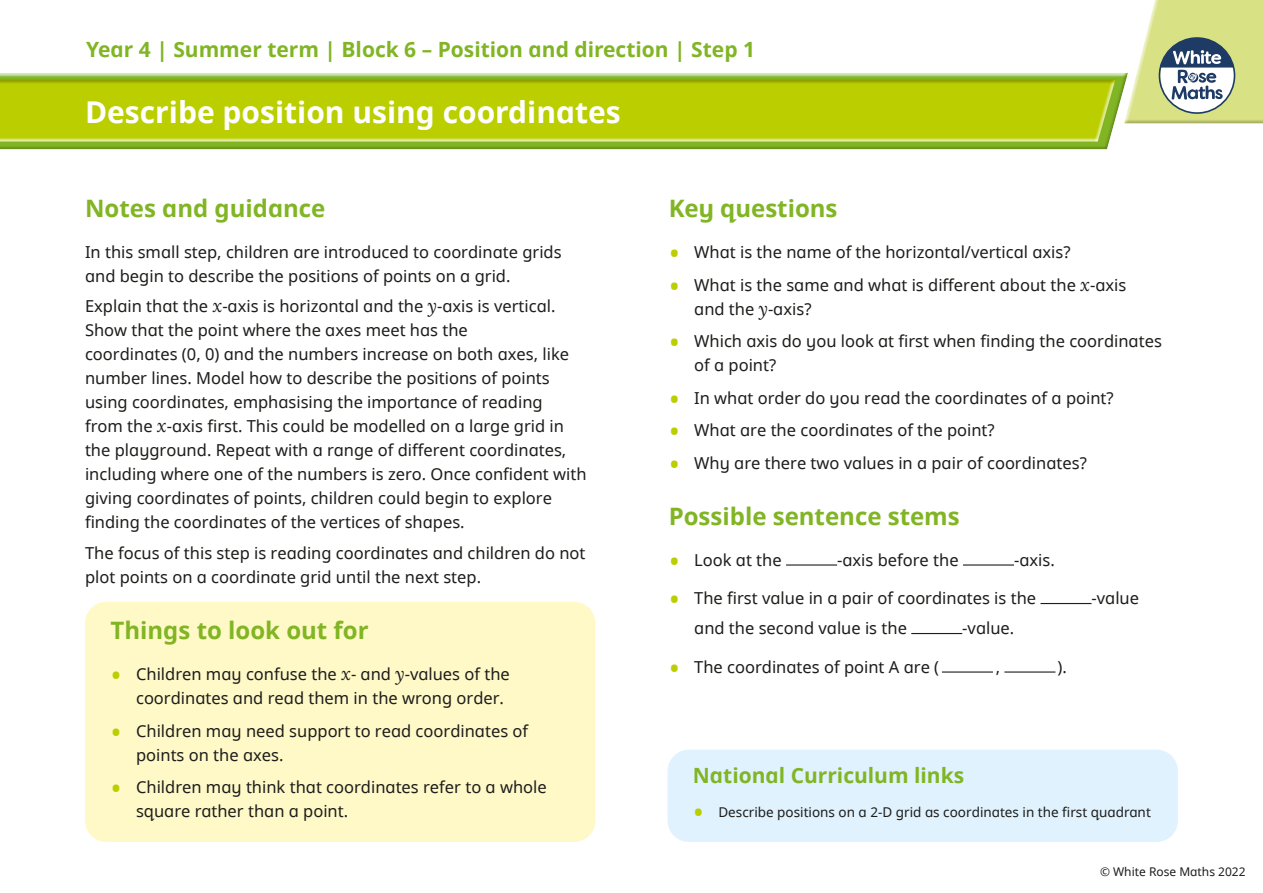
<style>
.page{position:relative;width:1263px;height:893px;background:#fff}
.page>*{position:absolute;margin:0;border:0;box-sizing:border-box;transform-origin:0 0}
.t1{font:30px "White Rose Noto bold";color:#fff}
.t2{font:24px "White Rose Noto bold";color:#81b524}
.t3{font:21px "White Rose Noto bold";color:#81b524}
.t4{font:16.5px/24px "White Rose Noto regular";color:#1d1d1b}
.t5{font:13.5px "White Rose Noto regular";color:#1d1d1b}
.t6{font:12px "White Rose Noto regular";color:#1d1d1b}
.s1{font-family:"Lora";font-style:italic;font-size:18px}
.s2{font-size:30px;color:#bace00}
</style>
<div class="page">
<div style="left:0;top:71px;width:1129px;height:81px;background:#1d1d1b;opacity:.27"></div>
<div style="left:1123px;top:0;width:140px;height:125px;background:#e2e3d7"></div>
<div style="left:0;top:78px;width:1115px;height:65px;background:#1d1d1b;opacity:.27"></div>
<svg style="left:1124px;top:0;width:139px;height:123px;background:#c9d29e"></svg>
<div style="left:668px;top:750px;width:510px;height:92px;background:#e0f2fd;border-radius:21px"></div>
<hr style="left:786px;top:564px;width:51px;height:2px;background:#1d1d1b">
<hr style="left:963px;top:564px;width:51px;height:2px;background:#1d1d1b">
<hr style="left:1040px;top:603px;width:51px;height:1px;background:#1d1d1b">
<hr style="left:911px;top:633px;width:51px;height:1px;background:#1d1d1b">
<hr style="left:942px;top:671px;width:51px;height:2px;background:#1d1d1b">
<hr style="left:1004px;top:671px;width:51px;height:2px;background:#1d1d1b">
<div style="left:85px;top:602px;width:510px;height:240px;background:#fff9c8;border-radius:21px"></div>
<p class="t3" style="left:86px;top:35px;width:670px">Year 4 | Summer term | Block 6 – Position and direction | Step 1</p>
<h1 class="t1" style="left:85px;top:91px;width:537px">Describe position using coordinates</h1>
<h2 class="t2" style="left:85px;top:191px;width:242px">Notes and guidance</h2>
<p class="t4" style="left:85px;top:239px;width:478px">In this small step, children are introduced to coordinate grids and begin to describe the positions of points on a grid.</p>
<p class="t4" style="left:85px;top:294px;width:503px">Explain that the <span class="s1">x</span>-axis is horizontal and the <span class="s1">y</span>-axis is vertical.<br>Show that the point where the axes meet has the<br>coordinates (0, 0) and the numbers increase on both axes, like number lines. Model how to describe the positions of points using coordinates, emphasising the importance of reading<br>from the <span class="s1">x</span>-axis first. This could be modelled on a large grid in the playground. Repeat with a range of different coordinates, including where one of the numbers is zero. Once confident with giving coordinates of points, children could begin to explore finding the coordinates of the vertices of shapes.</p>
<p class="t4" style="left:85px;top:540px;width:502px">The focus of this step is reading coordinates and children do not plot points on a coordinate grid until the next step.</p>
<h2 class="t2" style="left:111px;top:613px;width:260px">Things to look out for</h2>
<p class="t4" style="left:136px;top:661px;width:375px;text-indent:-26px"><span class="s2">•</span> Children may confuse the <span class="s1">x</span>- and <span class="s1">y</span>-values of the coordinates and read them in the wrong order.</p>
<p class="t4" style="left:136px;top:718px;width:394px;text-indent:-26px"><span class="s2">•</span> Children may need support to read coordinates of points on the axes.</p>
<p class="t4" style="left:136px;top:774px;width:412px;text-indent:-26px"><span class="s2">•</span> Children may think that coordinates refer to a whole square rather than a point.</p>
<h2 class="t2" style="left:669px;top:191px;width:170px">Key questions</h2>
<p class="t4" style="left:669px;top:239px;width:403px"><span class="s2">•</span> What is the name of the horizontal/vertical axis?</p>
<p class="t4" style="left:694px;top:272px;width:434px;text-indent:-26px"><span class="s2">•</span> What is the same and what is different about the <span class="s1">x</span>-axis and the <span class="s1">y</span>-axis?</p>
<p class="t4" style="left:694px;top:328px;width:469px;text-indent:-26px"><span class="s2">•</span> Which axis do you look at first when finding the coordinates of a point?</p>
<p class="t4" style="left:669px;top:385px;width:446px"><span class="s2">•</span> In what order do you read the coordinates of a point?</p>
<p class="t4" style="left:669px;top:417px;width:328px"><span class="s2">•</span> What are the coordinates of the point?</p>
<p class="t4" style="left:669px;top:450px;width:420px"><span class="s2">•</span> Why are there two values in a pair of coordinates?</p>
<h2 class="t2" style="left:669px;top:499px;width:293px">Possible sentence stems</h2>
<p class="t4" style="left:669px;top:547px;width:115px"><span class="s2">•</span> Look at the</p>
<p class="t4" style="left:837px;top:547px;width:123px">-axis before the</p>
<p class="t4" style="left:1014px;top:547px;width:42px">-axis.</p>
<p class="t4" style="left:669px;top:586px;width:369px"><span class="s2">•</span> The first value in a pair of coordinates is the</p>
<p class="t4" style="left:1091px;top:586px;width:49px">-value</p>
<p class="t4" style="left:694px;top:616px;width:214px">and the second value is the</p>
<p class="t4" style="left:962px;top:616px;width:54px">-value.</p>
<p class="t4" style="left:669px;top:654px;width:272px"><span class="s2">•</span> The coordinates of point A are (</p>
<p class="t4" style="left:996px;top:654px;width:6px">,</p>
<p class="t4" style="left:1057px;top:654px;width:11px">).</p>
<p class="t3" style="left:693px;top:761px;width:273px">National Curriculum links</p>
<p class="t5" style="left:693px;top:803px;width:459px"><span class="s2">•</span> Describe positions on a 2-D grid as coordinates in the first quadrant</p>
<p class="t6" style="left:1100px;top:863px;width:147px">© White Rose Maths 2022</p>
</div>
